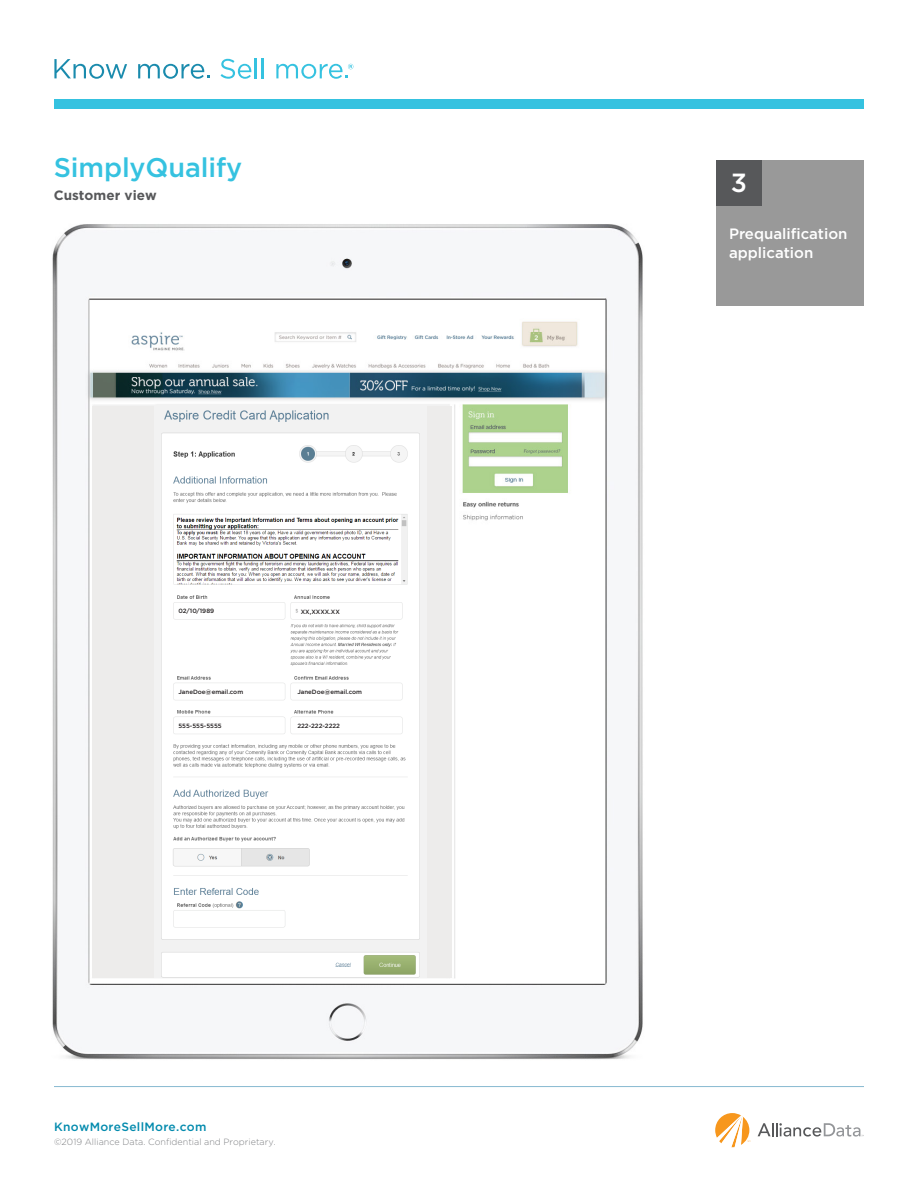
<style>
.page{position:relative;width:918px;height:1188px;background:#fff}
.page>*{position:absolute;margin:0;border:0;box-sizing:border-box;transform-origin:0 0}
.t1{font:500 27px "Gotham";letter-spacing:-.005em;color:#35c2e0}
.t2{font:500 26.25px "Gotham";color:#fff}
.body{font:500 15px/18.8px "Gotham";color:#fff}
.t3{font:700 13.5px "Gotham";color:#57585a}
.t4{font:500 12px "Gotham";letter-spacing:.025em;color:#028aad}
.t5{font:300 9px "Gotham";color:#808285}
.subhead{font:500 6.15px "Gotham";color:#231f20}
</style>
<div class="page">
<img style="left:52px;top:224px;width:591px;height:835px">
<div style="left:93px;top:406px;width:359px;height:571px;background:#edeceb"></div>
<img style="left:161px;top:410px;width:259px;height:567px">
<hr style="left:54px;top:1086px;width:810px;height:1px;background:#87b9d1">
<svg style="left:758px;top:1123px;width:106px;height:14px"></svg>
<svg style="left:715px;top:1113px;width:35px;height:34px"></svg>
<div style="left:716px;top:160px;width:148px;height:146px;background:#999"></div>
<div style="left:716px;top:160px;width:46px;height:46px;background:#57585a"></div>
<div style="left:54px;top:99px;width:810px;height:10px;background:#35c2e0"></div>
<svg style="left:54px;top:59px;width:73px;height:20px"></svg>
<svg style="left:138px;top:64px;width:72px;height:15px"></svg>
<svg style="left:221px;top:59px;width:30px;height:20px"></svg>
<hr style="left:255px;top:58px;width:2px;height:20px;background:#35c2e0">
<hr style="left:262px;top:58px;width:2px;height:20px;background:#35c2e0">
<svg style="left:276px;top:64px;width:77px;height:15px"></svg>
<div style="left:178px;top:604px;width:59px;height:14px;background:#fff"></div>
<hr style="left:89px;top:299px;width:517px;height:1px;background:#231f20">
<p class="t1" style="left:54px;top:150px;width:190px">SimplyQualify</p>
<p class="t3" style="left:54px;top:187px;width:104px">Customer view</p>
<p class="subhead" style="left:178px;top:607px;width:37px">02/10/1989</p>
<p class="subhead" style="left:301px;top:607px;width:41px">XX,XXXX.XX</p>
<p class="subhead" style="left:178px;top:688px;width:66px">JaneDoe@email.com</p>
<p class="subhead" style="left:178px;top:722px;width:45px">555-555-5555</p>
<p class="subhead" style="left:297px;top:688px;width:66px">JaneDoe@email.com</p>
<p class="subhead" style="left:297px;top:722px;width:44px">222-222-2222</p>
<p class="t4" style="left:54px;top:1118px;width:154px">KnowMoreSellMore.com</p>
<p class="t5" style="left:54px;top:1136px;width:223px">©2019 Alliance Data. Confidential and Proprietary.</p>
<p class="t2" style="left:731px;top:165px;width:18px">3</p>
<p class="body" style="left:729px;top:225px;width:120px">Prequalification application</p>
</div>
